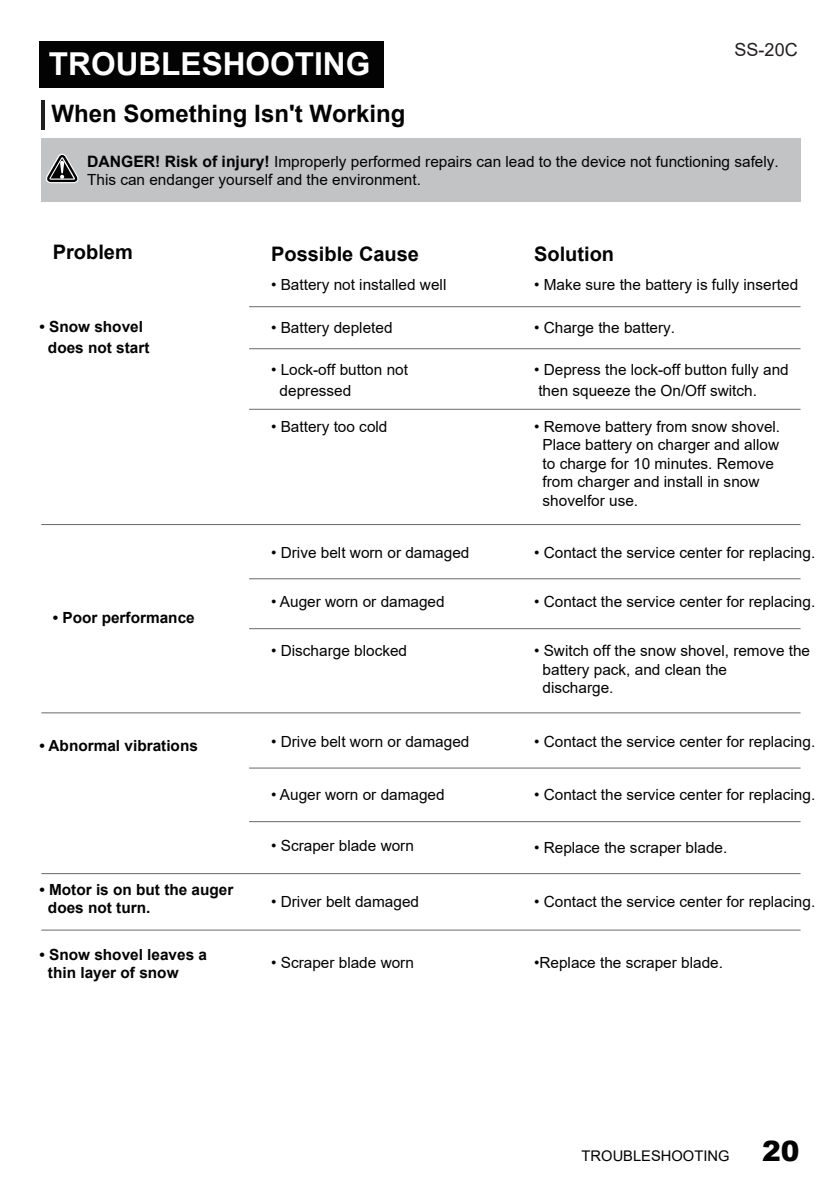
<style>
.page{position:relative;width:840px;height:1191px;background:#fff}
.page>*{position:absolute;margin:0;border:0;box-sizing:border-box;transform-origin:0 0}
.t1{font:700 31.6px "Arial";color:#fff}
.t2{font:700 24px "Arial";color:#030303}
.t3{font:700 20px "Arial";color:#030303}
.t4{font:18px "Arial";color:#231f20}
.t5{font:15.4px/18.4px "Arial";color:#030303}
.t6{font:700 15.4px/18.4px "Arial";color:#030303}
.t7{font:14.6px "Arial";color:#030303}
.s1{font-weight:700;font-size:15.8px}
.s2{font-weight:900;font-size:28px}
</style>
<div class="page">
<div style="left:40px;top:41px;width:344px;height:47px;background:#030303"></div>
<hr style="left:41px;top:100px;width:4px;height:30px;background:#231f20">
<div style="left:41px;top:138px;width:758px;height:64px;background:#c2c3c5"></div>
<svg style="left:46px;top:154px;width:33px;height:29px"></svg>
<hr style="left:249px;top:306px;width:551px;height:1px;background:#67696b">
<hr style="left:249px;top:348px;width:551px;height:1px;background:#67696b">
<hr style="left:249px;top:578px;width:551px;height:1px;background:#67696b">
<hr style="left:249px;top:409px;width:551px;height:1px;background:#67696b">
<hr style="left:249px;top:628px;width:551px;height:1px;background:#67696b">
<hr style="left:249px;top:767px;width:551px;height:1px;background:#67696b">
<hr style="left:249px;top:821px;width:551px;height:1px;background:#67696b">
<hr style="left:41px;top:712px;width:759px;height:1px;background:#67696b">
<hr style="left:41px;top:524px;width:759px;height:1px;background:#67696b">
<hr style="left:41px;top:873px;width:759px;height:1px;background:#67696b">
<hr style="left:41px;top:929px;width:759px;height:1px;background:#67696b">
<h1 class="t1" style="left:49px;top:42px;width:322px">TROUBLESHOOTING</h1>
<h2 class="t2" style="left:51px;top:97px;width:355px">When Something Isn't Working</h2>
<p class="t4" style="left:734px;top:37px;width:65px">SS-20C</p>
<p class="t5" style="left:87px;top:152px;width:692px"><span class="s1">DANGER! Risk of injury!</span> Improperly performed repairs can lead to the device not functioning safely.<br>This can endanger yourself and the environment.</p>
<p class="t3" style="left:53px;top:238px;width:82px">Problem</p>
<p class="t3" style="left:271px;top:240px;width:149px">Possible Cause</p>
<p class="t3" style="left:533px;top:240px;width:81px">Solution</p>
<p class="t6" style="left:39px;top:316px;width:112px;line-height:20.6px;text-align:center">• Snow shovel does not start</p>
<p class="t6" style="left:53px;top:608px;width:143px">• Poor performance</p>
<p class="t5" style="left:271px;top:275px;width:177px">• Battery not installed well</p>
<p class="t5" style="left:533px;top:275px;width:265px">• Make sure the battery is fully inserted</p>
<p class="t5" style="left:271px;top:318px;width:123px">• Battery depleted</p>
<p class="t5" style="left:533px;top:318px;width:143px">• Charge the battery.</p>
<p class="t5" style="left:279px;top:359px;width:130px;line-height:20.6px;text-indent:-9px">• Lock-off button not depressed</p>
<p class="t5" style="left:533px;top:359px;width:256px;line-height:20.6px">• Depress the lock-off button fully and then squeeze the On/Off switch.</p>
<p class="t5" style="left:271px;top:417px;width:118px">• Battery too cold</p>
<p class="t5" style="left:542px;top:417px;width:239px;text-indent:-9px">• Remove battery from snow shovel.<br>Place battery on charger and allow to charge for 10 minutes. Remove from charger and install in snow shovelfor use.</p>
<p class="t5" style="left:271px;top:543px;width:200px">• Drive belt worn or damaged</p>
<p class="t5" style="left:533px;top:543px;width:282px">• Contact the service center for replacing.</p>
<p class="t5" style="left:271px;top:592px;width:175px">• Auger worn or damaged</p>
<p class="t5" style="left:533px;top:592px;width:282px">• Contact the service center for replacing.</p>
<p class="t5" style="left:271px;top:641px;width:137px">• Discharge blocked</p>
<p class="t5" style="left:542px;top:641px;width:269px;text-indent:-9px">• Switch off the snow shovel, remove the battery pack, and clean the<br>discharge.</p>
<p class="t6" style="left:39px;top:737px;width:160px">• Abnormal vibrations</p>
<p class="t5" style="left:271px;top:732px;width:200px">• Drive belt worn or damaged</p>
<p class="t5" style="left:533px;top:732px;width:282px">• Contact the service center for replacing.</p>
<p class="t6" style="left:48px;top:880px;width:187px;text-indent:-9px">• Motor is on but the auger does not turn.</p>
<p class="t6" style="left:48px;top:945px;width:160px;text-indent:-9px">• Snow shovel leaves a thin layer of snow</p>
<p class="t5" style="left:271px;top:785px;width:175px">• Auger worn or damaged</p>
<p class="t5" style="left:533px;top:785px;width:282px">• Contact the service center for replacing.</p>
<p class="t5" style="left:271px;top:836px;width:144px">• Scraper blade worn</p>
<p class="t5" style="left:533px;top:838px;width:195px">• Replace the scraper blade.</p>
<p class="t5" style="left:271px;top:892px;width:149px">• Driver belt damaged</p>
<p class="t5" style="left:533px;top:892px;width:282px">• Contact the service center for replacing.</p>
<p class="t5" style="left:271px;top:953px;width:144px">• Scraper blade worn</p>
<p class="t5" style="left:533px;top:953px;width:190px">•Replace the scraper blade.</p>
<p class="t7" style="left:581px;top:1146px;width:219px">TROUBLESHOOTING <span class="s2">20</span></p>
</div>
